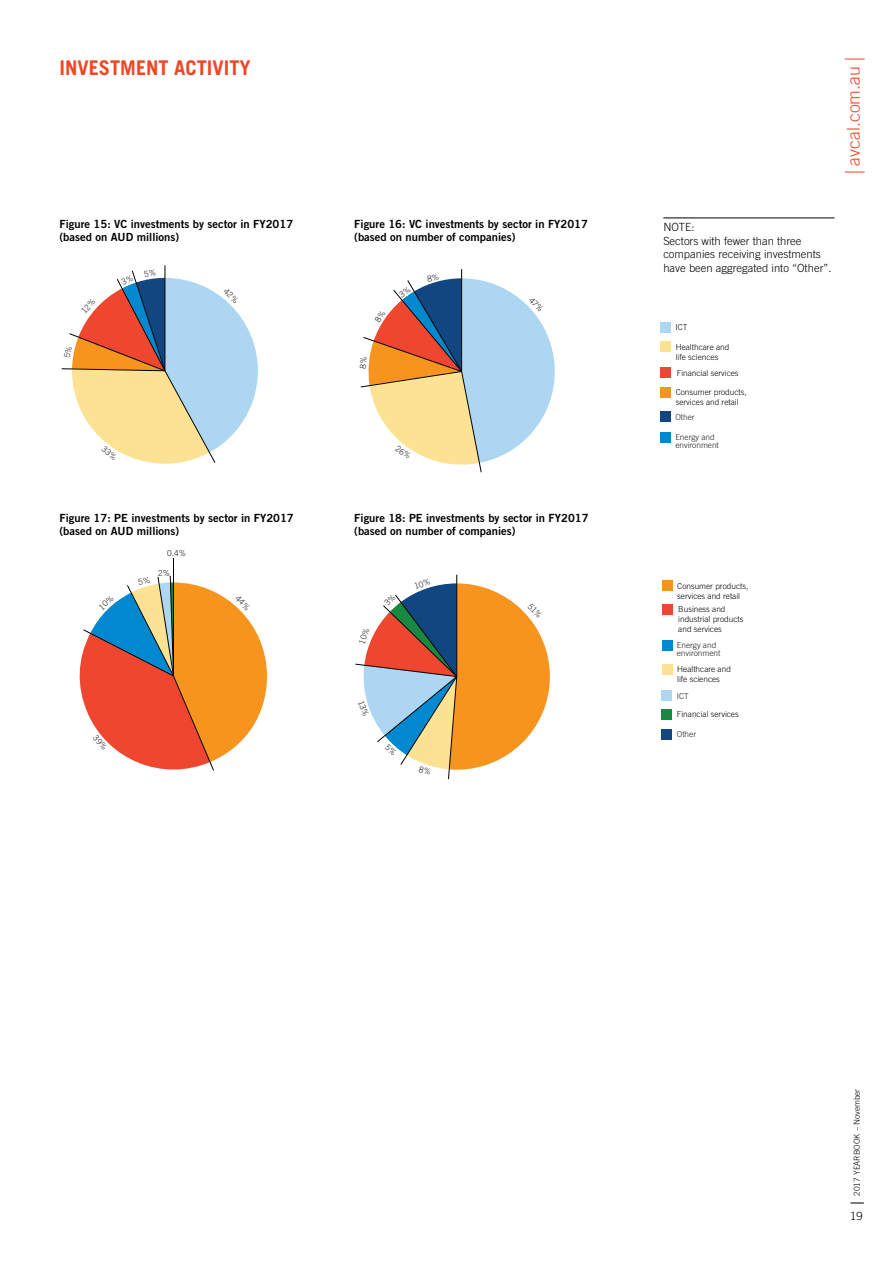
<style>
.page{position:relative;width:893px;height:1263px;background:#fff}
.page>*{position:absolute;margin:0;border:0;box-sizing:border-box;transform-origin:0 0}
.t1{font:700 20.25px "Trade Gothic";color:#ef4624}
.t2{font:300 17.7px "Trade Gothic";color:#ef4624}
.t3{font:11.25px/13.5px "Trade Gothic Bold Two";color:#000}
.t4{font:300 11.25px/13.5px "Trade Gothic";color:#000}
.t5{font:300 8.25px/9.9px "Trade Gothic";color:#010101}
.t6{font:300 8.25px/8.2px "Trade Gothic";color:#221f20}
.t7{font:300 8.25px "Trade Gothic";color:#000}
.s1{font-size:26.55px}
.s2{font-size:18px}
</style>
<div class="page">
<hr style="left:165px;top:265px;width:1px;height:106px;background:#010101">
<hr style="left:461px;top:269px;width:1px;height:102px;background:#010101">
<hr style="left:173px;top:558px;width:1px;height:118px;background:#010101">
<hr style="left:456px;top:575px;width:1px;height:101px;background:#010101">
<hr style="left:663px;top:218px;width:171px;height:1px;background:#000">
<div style="left:660px;top:322px;width:11px;height:10px;background:#acd6f2"></div>
<div style="left:660px;top:341px;width:11px;height:11px;background:#fee293"></div>
<div style="left:660px;top:387px;width:11px;height:10px;background:#f7941e"></div>
<div style="left:660px;top:367px;width:11px;height:11px;background:#ef4630"></div>
<div style="left:660px;top:432px;width:11px;height:10px;background:#0089cf"></div>
<div style="left:660px;top:411px;width:11px;height:11px;background:#124680"></div>
<div style="left:662px;top:580px;width:10px;height:11px;background:#f7941e"></div>
<div style="left:662px;top:640px;width:10px;height:11px;background:#0089cf"></div>
<div style="left:662px;top:664px;width:10px;height:11px;background:#fee293"></div>
<div style="left:662px;top:604px;width:10px;height:11px;background:#ef4630"></div>
<div style="left:662px;top:709px;width:10px;height:10px;background:#198942"></div>
<div style="left:662px;top:729px;width:10px;height:10px;background:#124680"></div>
<div style="left:662px;top:690px;width:10px;height:11px;background:#acd6f2"></div>
<svg style="left:61px;top:269px;width:197px;height:195px"></svg>
<svg style="left:360px;top:273px;width:195px;height:200px"></svg>
<svg style="left:79px;top:575px;width:188px;height:196px"></svg>
<svg style="left:355px;top:578px;width:195px;height:201px"></svg>
<h1 class="t1" style="left:60px;top:55px;width:193px">INVESTMENT ACTIVITY</h1>
<p class="t3" style="left:60px;top:217px;width:235px">Figure 15: VC investments by sector in FY2017 (based on AUD millions)</p>
<p class="t3" style="left:354px;top:217px;width:235px">Figure 16: VC investments by sector in FY2017 (based on number of companies)</p>
<p class="t3" style="left:60px;top:511px;width:236px">Figure 17: PE investments by sector in FY2017 (based on AUD millions)</p>
<p class="t3" style="left:354px;top:511px;width:236px">Figure 18: PE investments by sector in FY2017 (based on number of companies)</p>
<p class="t6" style="left:167px;top:549px;width:20px">0.4%</p>
<h2 class="t2" style="left:843px;top:174px;width:118px;rotate:-90deg"><span class="s1">|</span> avcal.com.au <span class="s1">|</span></h2>
<p class="t4" style="left:663px;top:220px;width:170px">NOTE:<br>Sectors with fewer than three companies receiving investments have been aggregated into “Other”.</p>
<p class="t5" style="left:675px;top:322px;width:13px">ICT</p>
<p class="t5" style="left:676px;top:342px;width:55px">Healthcare and life sciences</p>
<p class="t5" style="left:676px;top:387px;width:73px">Consumer products, services and retail</p>
<p class="t5" style="left:677px;top:368px;width:63px">Financial services</p>
<p class="t6" style="left:675px;top:412px;width:21px">Other</p>
<p class="t6" style="left:675px;top:433px;width:45px">Energy and environment</p>
<p class="t5" style="left:677px;top:581px;width:73px">Consumer products, services and retail</p>
<p class="t5" style="left:678px;top:604px;width:67px">Business and industrial products and services</p>
<p class="t6" style="left:677px;top:641px;width:45px">Energy and environment</p>
<p class="t5" style="left:677px;top:664px;width:55px">Healthcare and life sciences</p>
<p class="t6" style="left:677px;top:692px;width:13px">ICT</p>
<p class="t5" style="left:677px;top:709px;width:63px">Financial services</p>
<p class="t6" style="left:677px;top:730px;width:21px">Other</p>
<p class="t7" style="left:852px;top:1205px;width:117px;rotate:-90deg"><span class="s2">|</span> 2017 YEARBOOK – November</p>
<p class="t4" style="left:850px;top:1209px;width:14px">19</p>
</div>
